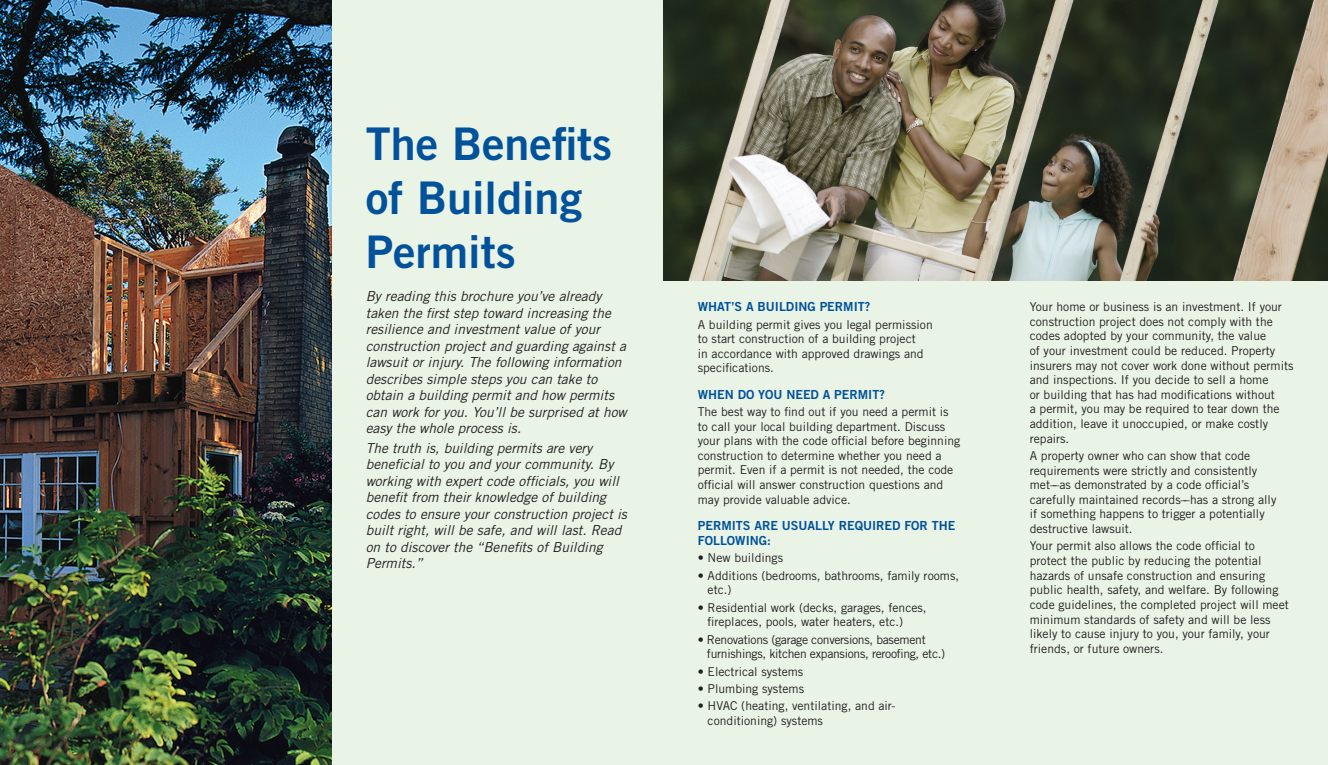
<style>
.page{position:relative;width:1328px;height:765px;background:#fff}
.page>*{position:absolute;margin:0;border:0;box-sizing:border-box;transform-origin:0 0}
.t1{font:45px/54px "Trade Gothic LT Std Bd 2";color:#01529a}
.t2{font:italic 13.75px/16.5px "Trade Gothic LT Std";color:#231f20}
.t3{font:12.5px/15px "Trade Gothic LT Std Bd 2";color:#01529a}
.t4{font:12.25px/14.6px "Trade Gothic LT Std";color:#231f20}
.t5{font:12.25px/14.6px "Trade Gothic LT Std";letter-spacing:-.025em;color:#231f20}
</style>
<div class="page">
<div style="left:0;top:0;width:1327px;height:765px;background:#eaf4e6"></div>
<img style="left:0;top:0;width:332px;height:765px">
<img style="left:664px;top:0;width:663px;height:281px">
<h1 class="t1" style="left:366px;top:116px;width:248px">The Benefits of Building<br>Permits</h1>
<p class="t2" style="left:366px;top:288px;width:262px">By reading this brochure you’ve already taken the first step toward increasing the resilience and investment value of your construction project and guarding against a lawsuit or injury. The following information describes simple steps you can take to obtain a building permit and how permits can work for you. You’ll be surprised at how easy the whole process is.</p>
<p class="t2" style="left:366px;top:440px;width:263px">The truth is, building permits are very beneficial to you and your community. By working with expert code officials, you will benefit from their knowledge of building codes to ensure your construction project is built right, will be safe, and will last. Read on to discover the “Benefits of Building Permits.”</p>
<p class="t3" style="left:697px;top:299px;width:174px">WHAT’S A BUILDING PERMIT?</p>
<p class="t4" style="left:697px;top:317px;width:236px">A building permit gives you legal permission to start construction of a building project<br>in accordance with approved drawings and specifications.</p>
<p class="t3" style="left:697px;top:386px;width:189px">WHEN DO YOU NEED A PERMIT?</p>
<p class="t4" style="left:697px;top:404px;width:264px">The best way to find out if you need a permit is to call your local building department. Discuss your plans with the code official before beginning construction to determine whether you need a permit. Even if a permit is not needed, the code official will answer construction questions and may provide valuable advice.</p>
<p class="t3" style="left:697px;top:518px;width:259px">PERMITS ARE USUALLY REQUIRED FOR THE<br>FOLLOWING:</p>
<p class="t4" style="left:697px;top:550px;width:87px">• New buildings</p>
<p class="t4" style="left:707px;top:568px;width:253px;text-indent:-10px">• Additions (bedrooms, bathrooms, family rooms, etc.)</p>
<p class="t4" style="left:707px;top:600px;width:220px;text-indent:-10px">• Residential work (decks, garages, fences, fireplaces, pools, water heaters, etc.)</p>
<p class="t5" style="left:707px;top:632px;width:240px;text-indent:-9px">• Renovations (garage conversions, basement furnishings, kitchen expansions, reroofing, etc.)</p>
<p class="t4" style="left:697px;top:664px;width:107px">• Electrical systems</p>
<p class="t4" style="left:697px;top:681px;width:108px">• Plumbing systems</p>
<p class="t4" style="left:707px;top:698px;width:189px;text-indent:-10px">• HVAC (heating, ventilating, and air&shy;conditioning) systems</p>
<p class="t4" style="left:1029px;top:299px;width:265px">Your home or business is an investment. If your construction project does not comply with the codes adopted by your community, the value<br>of your investment could be reduced. Property insurers may not cover work done without permits and inspections. If you decide to sell a home<br>or building that has had modifications without<br>a permit, you may be required to tear down the addition, leave it unoccupied, or make costly repairs.</p>
<p class="t4" style="left:1029px;top:448px;width:248px">A property owner who can show that code requirements were strictly and consistently met––as demonstrated by a code official’s carefully maintained records––has a strong ally if something happens to trigger a potentially destructive lawsuit.</p>
<p class="t4" style="left:1029px;top:539px;width:260px">Your permit also allows the code official to protect the public by reducing the potential hazards of unsafe construction and ensuring public health, safety, and welfare. By following code guidelines, the completed project will meet minimum standards of safety and will be less likely to cause injury to you, your family, your friends, or future owners.</p>
</div>
